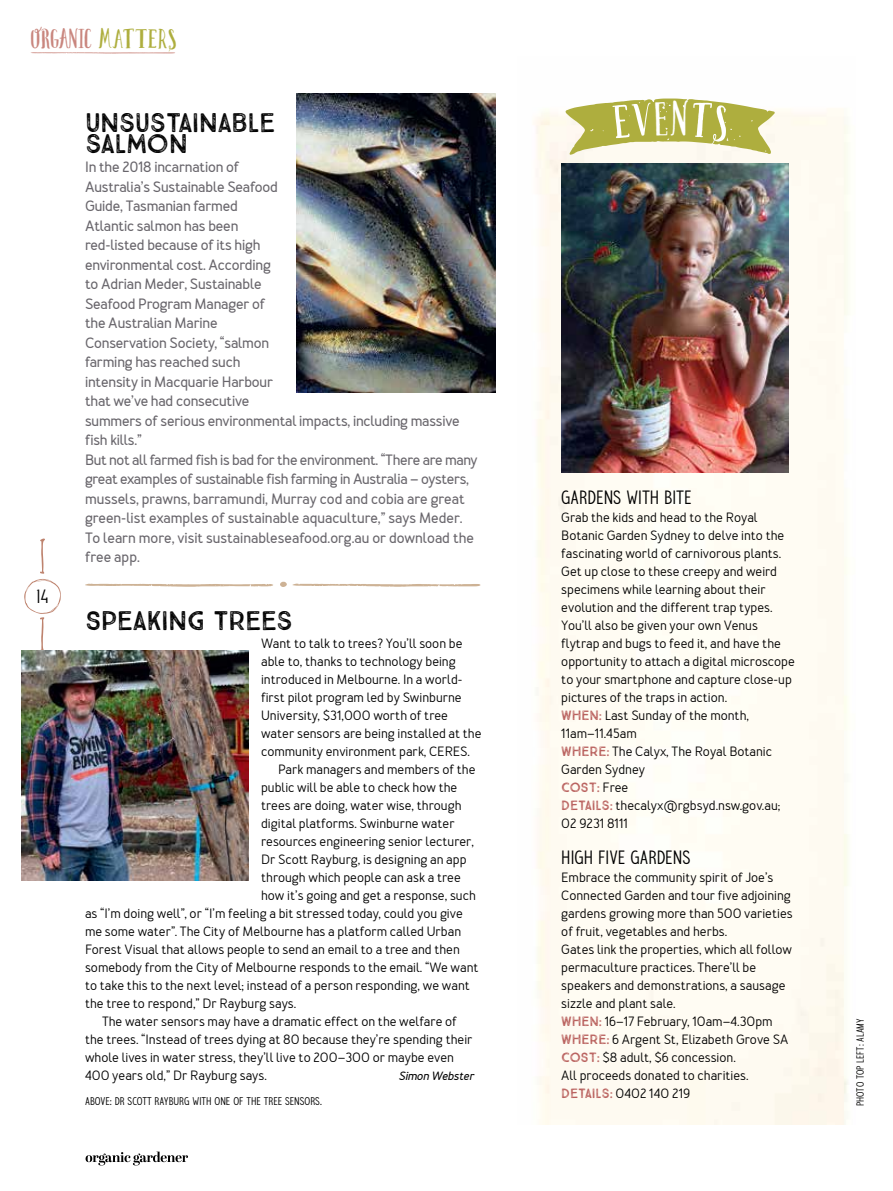
<style>
.page{position:relative;width:893px;height:1191px;background:#fff}
.page>*{position:absolute;margin:0;border:0;box-sizing:border-box;transform-origin:0 0}
.t1{font:27px/21px "True North Textures";letter-spacing:-.03em;color:#000}
.t2{font:27px "Avocado";letter-spacing:-.065em;color:#c9867e}
.t3{font:18px "Rhea";color:#000}
.t4{font:700 15px/19.5px "Merlo";letter-spacing:-.01em;color:#69666c}
.t5{font:500 13.5px/18px "Merlo";color:#000}
.t6{font:13.5px "True North Textures";color:#b85e5b}
.t7{font:italic 700 12px "Merlo";letter-spacing:-.01em;color:#000}
.t8{font:10.5px "Rhea";color:#000}
.t9{font:9.75px "Rhea";color:#000}
.s1{color:#aeae3e}
.s2{font-family:"True North Textures";font-weight:400;color:#b85e5b}
.s3{font-family:"Merlo";font-weight:500;color:#000}
</style>
<div class="page">
<svg style="left:86px;top:1151px;width:102px;height:14px"></svg>
<svg style="left:31px;top:52px;width:144px;height:2px"></svg>
<div style="left:534px;top:98px;width:315px;height:1026px;background:#fffcf3"></div>
<svg style="left:24px;top:538px;width:37px;height:113px"></svg>
<svg style="left:85px;top:581px;width:395px;height:6px"></svg>
<img style="left:561px;top:164px;width:227px;height:308px">
<img style="left:21px;top:651px;width:227px;height:229px">
<img style="left:297px;top:94px;width:199px;height:298px">
<svg style="left:565px;top:99px;width:210px;height:56px"></svg>
<h1 class="t2" style="left:30px;top:23px;width:149px">ORGANIC <span class="s1">MATTERS</span></h1>
<h2 class="t3" style="left:37px;top:586px;width:13px">14</h2>
<h1 class="t1" style="left:85px;top:112px;width:192px">UNSUSTAINABLE<br>SALMON</h1>
<p class="t4" style="left:85px;top:158px;width:394px">In the 2018 incarnation of<br>Australia’s Sustainable Seafood<br>Guide, Tasmanian farmed<br>Atlantic salmon has been<br>red-listed because of its high<br>environmental cost. According<br>to Adrian Meder, Sustainable<br>Seafood Program Manager of<br>the Australian Marine<br>Conservation Society, “salmon<br>farming has reached such<br>intensity in Macquarie Harbour<br>that we’ve had consecutive<br>summers of serious environmental impacts, including massive fish kills.”<br>But not all farmed fish is bad for the environment. “There are many great examples of sustainable fish farming in Australia – oysters, mussels, prawns, barramundi, Murray cod and cobia are great green-list examples of sustainable aquaculture,” says Meder.<br>To learn more, visit sustainableseafood.org.au or download the free app.</p>
<h1 class="t1" style="left:85px;top:610px;width:210px">SPEAKING TREES</h1>
<p class="t5" style="left:261px;top:635px;width:203px">Want to talk to trees? You’ll soon be</p>
<p class="t5" style="left:261px;top:653px;width:196px">able to, thanks to technology being</p>
<p class="t5" style="left:261px;top:671px;width:203px">introduced in Melbourne. In a world-</p>
<p class="t5" style="left:261px;top:689px;width:202px">first pilot program led by Swinburne</p>
<p class="t5" style="left:261px;top:707px;width:188px">University, $31,000 worth of tree</p>
<p class="t5" style="left:261px;top:725px;width:222px">water sensors are being installed at the</p>
<p class="t5" style="left:261px;top:743px;width:210px">community environment park, CERES.</p>
<p class="t5" style="left:278px;top:761px;width:199px">Park managers and members of the</p>
<p class="t5" style="left:261px;top:779px;width:198px">public will be able to check how the</p>
<p class="t5" style="left:261px;top:797px;width:202px">trees are doing, water wise, through</p>
<p class="t5" style="left:261px;top:815px;width:195px">digital platforms. Swinburne water</p>
<p class="t5" style="left:261px;top:833px;width:214px">resources engineering senior lecturer,</p>
<p class="t5" style="left:261px;top:851px;width:207px">Dr Scott Rayburg, is designing an app</p>
<p class="t5" style="left:261px;top:869px;width:201px">through which people can ask a tree</p>
<p class="t5" style="left:261px;top:887px;width:216px">how it’s going and get a response, such</p>
<p class="t5" style="left:85px;top:905px;width:379px">as “I’m doing well”, or “I’m feeling a bit stressed today, could you give</p>
<p class="t5" style="left:85px;top:923px;width:378px">me some water”. The City of Melbourne has a platform called Urban</p>
<p class="t5" style="left:85px;top:941px;width:376px">Forest Visual that allows people to send an email to a tree and then</p>
<p class="t5" style="left:85px;top:959px;width:395px">somebody from the City of Melbourne responds to the email. “We want</p>
<p class="t5" style="left:85px;top:977px;width:386px">to take this to the next level; instead of a person responding, we want</p>
<p class="t5" style="left:85px;top:995px;width:213px">the tree to respond,” Dr Rayburg says.</p>
<p class="t5" style="left:102px;top:1013px;width:356px">The water sensors may have a dramatic effect on the welfare of</p>
<p class="t5" style="left:85px;top:1031px;width:389px">the trees. “Instead of trees dying at 80 because they’re spending their</p>
<p class="t5" style="left:85px;top:1049px;width:370px">whole lives in water stress, they’ll live to 200–300 or maybe even</p>
<p class="t5" style="left:85px;top:1067px;width:183px">400 years old,” Dr Rayburg says.</p>
<p class="t7" style="left:398px;top:1069px;width:77px">Simon Webster</p>
<p class="t8" style="left:85px;top:1095px;width:238px">ABOVE: DR SCOTT RAYBURG WITH ONE OF THE TREE SENSORS.</p>
<h2 class="t3" style="left:561px;top:487px;width:132px">GARDENS WITH BITE</h2>
<p class="t5" style="left:561px;top:509px;width:235px">Grab the kids and head to the Royal Botanic Garden Sydney to delve into the fascinating world of carnivorous plants.<br>Get up close to these creepy and weird specimens while learning about their evolution and the different trap types.<br>You’ll also be given your own Venus flytrap and bugs to feed it, and have the opportunity to attach a digital microscope to your smartphone and capture close-up pictures of the traps in action.<br><span class="s2">WHEN:</span> Last Sunday of the month, 11am–11.45am<br><span class="s2">WHERE:</span> The Calyx, The Royal Botanic Garden Sydney</p>
<p class="t6" style="left:561px;top:779px;width:69px">COST: <span class="s3">Free</span></p>
<p class="t5" style="left:561px;top:797px;width:221px"><span class="s2">DETAILS:</span> thecalyx@rgbsyd.nsw.gov.au;<br>02 9231 8111</p>
<h2 class="t3" style="left:561px;top:847px;width:131px">HIGH FIVE GARDENS</h2>
<p class="t5" style="left:561px;top:869px;width:233px">Embrace the community spirit of Joe’s Connected Garden and tour five adjoining gardens growing more than 500 varieties of fruit, vegetables and herbs.<br>Gates link the properties, which all follow permaculture practices. There’ll be speakers and demonstrations, a sausage sizzle and plant sale.<br><span class="s2">WHEN:</span> 16–17 February, 10am–4.30pm <span class="s2">WHERE:</span> 6 Argent St, Elizabeth Grove SA <span class="s2">COST:</span> $8 adult, $6 concession.<br>All proceeds donated to charities.<br><span class="s2">DETAILS:</span> 0402 140 219</p>
<p class="t9" style="left:855px;top:1106px;width:89px;rotate:-90deg">PHOTO TOP LEFT: ALAMY</p>
</div>
